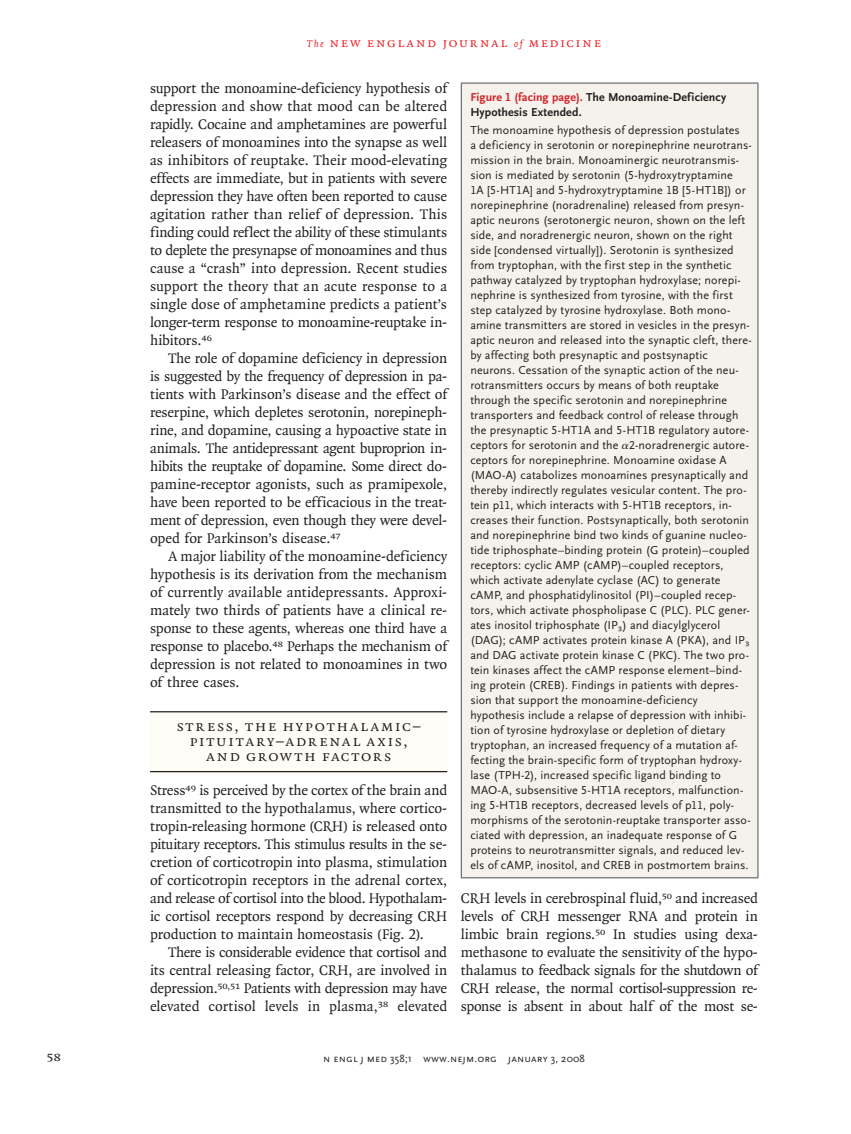
<style>
.page{position:relative;width:851px;height:1134px;background:#fff}
.page>*{position:absolute;margin:0;border:0;box-sizing:border-box;transform-origin:0 0}
.t1{font:15.75px/15px "OTNEJM Quadraat Small Cap";letter-spacing:.105em;color:#231f20;text-align:center}
.t2{font:15px/18px "OTNEJM Quadraat";letter-spacing:-.01em;color:#231f20;text-align:justify}
.t3{font:14.25px "OTNEJM Quadraat Cap";color:#231f20}
.t4{font:13.5px "OTNEJM Quadraat Cap";letter-spacing:.11em;color:#ee1d23}
.t5{font:12px/15px "OTNEJM Scala Sans LF";letter-spacing:.01em;color:#231f20}
.t6{font:700 12px/15px "OTNEJM Scala Sans LF";letter-spacing:.005em;color:#231f20}
.t7{font:10.8px "OTNEJM Scala Sans LF Cap";letter-spacing:.01em;color:#231f20}
.s1{font-family:"OTNEJM Quadraat";font-style:italic;font-size:10.5px}
.s2{color:#d1232a}
.s3{font-family:"OTNEJM Quadraat"}
.s4{font-family:"OTNEJM Scala Sans OSF"}
</style>
<div class="page">
<div style="left:150px;top:711px;width:297px;height:63px;background:#fffef6"></div>
<hr style="left:150px;top:711px;width:297px;height:1px;background:#231f20">
<hr style="left:150px;top:771px;width:297px;height:1px;background:#231f20">
<div style="left:461px;top:83px;width:297px;height:795px;background:#f5f1eb"></div>
<hr style="left:460px;top:877px;width:298px;height:1px;background:#636366">
<hr style="left:460px;top:82px;width:298px;height:2px;background:#636366">
<hr style="left:460px;top:84px;width:2px;height:793px;background:#636366">
<hr style="left:757px;top:84px;width:1px;height:793px;background:#636366">
<p class="t4" style="left:307px;top:35px;width:295px"><span class="s1">The</span> new england journal <span class="s1">of</span> medicine</p>
<p class="t2" style="left:150px;top:79px;width:299px">support the monoamine-deficiency hypothesis of depression and show that mood can be altered rapidly. Cocaine and amphetamines are powerful releasers of monoamines into the synapse as well as inhibitors of reuptake. Their mood-elevating effects are immediate, but in patients with severe depression they have often been reported to cause agitation rather than relief of depression. This finding could reflect the ability of these stimulants to deplete the presynapse of monoamines and thus cause a “crash” into depression. Recent studies support the theory that an acute response to a single dose of amphetamine predicts a patient’s longer-term response to monoamine-reuptake in&shy;hibitors.<sup>46</sup></p>
<p class="t2" style="left:150px;top:349px;width:299px;text-indent:18px">The role of dopamine deficiency in depression is suggested by the frequency of depression in pa&shy;tients with Parkinson’s disease and the effect of reserpine, which depletes serotonin, norepineph&shy;rine, and dopamine, causing a hypoactive state in animals. The antidepressant agent buproprion in&shy;hibits the reuptake of dopamine. Some direct do&shy;pamine-receptor agonists, such as pramipexole, have been reported to be efficacious in the treat&shy;ment of depression, even though they were devel&shy;oped for Parkinson’s disease.<sup>47</sup></p>
<p class="t2" style="left:150px;top:547px;width:299px;text-indent:18px">A major liability of the monoamine-deficiency hypothesis is its derivation from the mechanism of currently available antidepressants. Approxi&shy;mately two thirds of patients have a clinical re&shy;sponse to these agents, whereas one third have a response to placebo.<sup>48</sup> Perhaps the mechanism of depression is not related to monoamines in two of three cases.</p>
<h1 class="t1" style="left:177px;top:718px;width:245px">Stress, the Hypothalamic–<br>Pituitary–Adrenal Axis, and Growth Factors</h1>
<p class="t2" style="left:150px;top:781px;width:299px">Stress<sup>49</sup> is perceived by the cortex of the brain and transmitted to the hypothalamus, where cortico&shy;tropin-releasing hormone (CRH) is released onto pituitary receptors. This stimulus results in the se&shy;cretion of corticotropin into plasma, stimulation of corticotropin receptors in the adrenal cortex, and release of cortisol into the blood. Hypothalam&shy;ic cortisol receptors respond by decreasing CRH production to maintain homeostasis (Fig. 2).</p>
<p class="t2" style="left:150px;top:943px;width:298px;text-indent:18px">There is considerable evidence that cortisol and its central releasing factor, CRH, are involved in depression.<sup>50,51</sup> Patients with depression may have elevated cortisol levels in plasma,<sup>38</sup> elevated</p>
<p class="t6" style="left:470px;top:90px;width:257px"><span class="s2">Figure 1 (facing page).</span> The Monoamine-Deficiency<br>Hypothesis Extended.</p>
<p class="t5" style="left:470px;top:123px;width:283px">The monoamine hypothesis of depression postulates<br>a deficiency in serotonin or norepinephrine neurotrans&shy;mission in the brain. Monoaminergic neurotransmis&shy;sion is mediated by serotonin (5-hydroxytryptamine<br>1A [5-HT1A] and 5-hydroxytryptamine 1B [5-HT1B]) or norepinephrine (noradrenaline) released from presyn&shy;aptic neurons (serotonergic neuron, shown on the left side, and noradrenergic neuron, shown on the right side [condensed virtually]). Serotonin is synthesized from tryptophan, with the first step in the synthetic pathway catalyzed by tryptophan hydroxylase; norepi&shy;nephrine is synthesized from tyrosine, with the first step catalyzed by tyrosine hydroxylase. Both mono&shy;amine transmitters are stored in vesicles in the presyn&shy;aptic neuron and released into the synaptic cleft, there&shy;by affecting both presynaptic and postsynaptic neurons. Cessation of the synaptic action of the neu&shy;rotransmitters occurs by means of both reuptake through the specific serotonin and norepinephrine transporters and feedback control of release through the presynaptic 5-HT1A and 5-HT1B regulatory autore&shy;ceptors for serotonin and the <span class="s3">α</span>2-noradrenergic autore&shy;ceptors for norepinephrine. Monoamine oxidase A (MAO-A) catabolizes monoamines presynaptically and thereby indirectly regulates vesicular content. The pro&shy;tein p11, which interacts with 5-HT1B receptors, in&shy;creases their function. Postsynaptically, both serotonin and norepinephrine bind two kinds of guanine nucleo&shy;tide triphosphate–binding protein (G protein)–coupled receptors: cyclic AMP (cAMP)–coupled receptors, which activate adenylate cyclase (AC) to generate cAMP, and phosphatidylinositol (PI)–coupled recep&shy;tors, which activate phospholipase C (PLC). PLC gener&shy;ates inositol triphosphate (IP<sub>3</sub>) and diacylglycerol (DAG); cAMP activates protein kinase A (PKA), and IP<sub>3 </sub>and DAG activate protein kinase C (PKC). The two pro&shy;tein kinases affect the cAMP response element–bind&shy;ing protein (CREB). Findings in patients with depres&shy;sion that support the monoamine-deficiency hypothesis include a relapse of depression with inhibi&shy;tion of tyrosine hydroxylase or depletion of dietary tryptophan, an increased frequency of a mutation af&shy;fecting the brain-specific form of tryptophan hydroxy&shy;lase (TPH-2), increased specific ligand binding to MAO-A, subsensitive 5-HT1A receptors, malfunction&shy;ing 5-HT1B receptors, decreased levels of p11, poly&shy;morphisms of the serotonin-reuptake transporter asso&shy;ciated with depression, an inadequate response of G proteins to neurotransmitter signals, and reduced lev&shy;els of cAMP, inositol, and CREB in postmortem brains.</p>
<p class="t2" style="left:460px;top:889px;width:299px">CRH levels in cerebrospinal fluid,<sup>50</sup> and increased levels of CRH messenger RNA and protein in limbic brain regions.<sup>50</sup> In studies using dexa&shy;methasone to evaluate the sensitivity of the hypo&shy;thalamus to feedback signals for the shutdown of CRH release, the normal cortisol-suppression re&shy;sponse is absent in about half of the most se-</p>
<p class="t3" style="left:46px;top:1048px;width:16px">58</p>
<p class="t7" style="left:323px;top:1053px;width:263px">n engl j med <span class="s4">358;1</span> www.nejm.org january <span class="s4">3, 2008</span></p>
</div>
